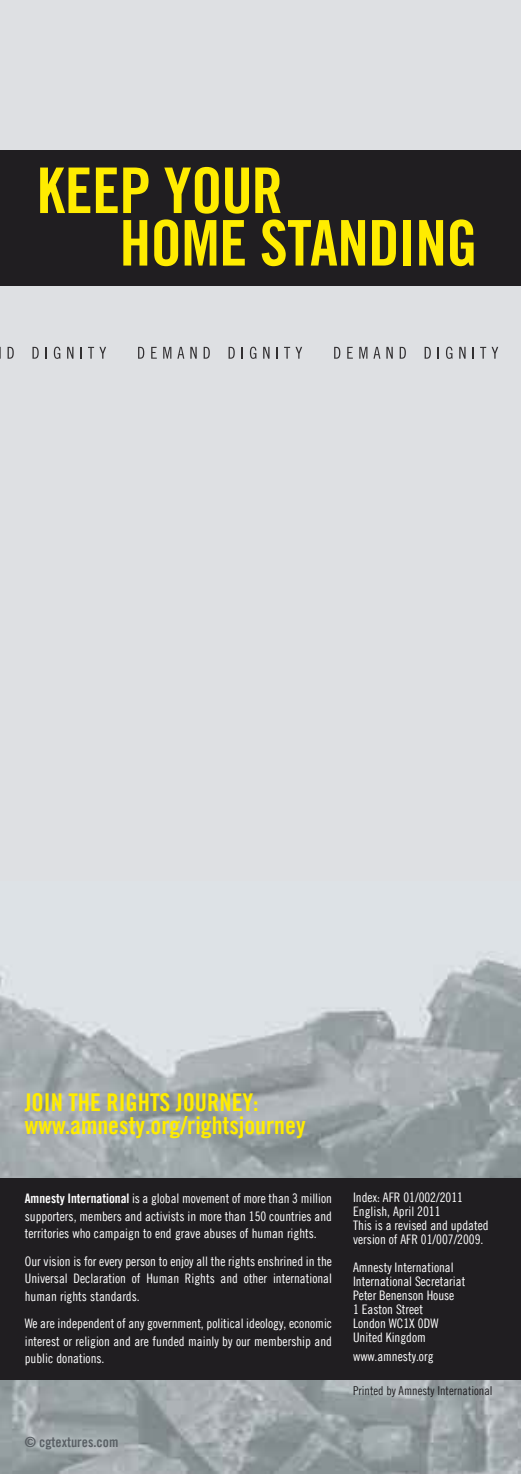
<style>
.page{position:relative;width:521px;height:1474px;background:#fff}
.page>*{position:absolute;margin:0;border:0;box-sizing:border-box;transform-origin:0 0}
.t1{font:63px/52.5px "Amnesty Trade Gothic Bd Cn 20";letter-spacing:-.01em;color:#ffec00}
.t2{font:24.5px/22.8px "Amnesty Trade Gothic Bd Cn 20";color:#ffec00}
.t3{font:14px "Amnesty Trade Gothic Bd Cn 20";color:#5a6065}
.t4{font:13.12px/14px "Amnesty Trade Gothic Cn 18";color:#fff;text-align:justify}
.t5{font:12.25px "Amnesty Trade Gothic Cn 18";color:#201e21}
.s1{font-family:"Amnesty Trade Gothic Bd Cn 20"}
</style>
<div class="page">
<div style="left:0;top:0;width:521px;height:1473px;background:#dee0e3"></div>
<img style="left:0;top:952px;width:521px;height:521px">
<div style="left:0;top:1178px;width:521px;height:201px;background:#201e21"></div>
<svg style="left:0;top:347px;width:1px;height:12px"></svg>
<svg style="left:8px;top:347px;width:6px;height:12px"></svg>
<svg style="left:32px;top:347px;width:7px;height:12px"></svg>
<svg style="left:46px;top:347px;width:1px;height:12px"></svg>
<svg style="left:54px;top:347px;width:6px;height:12px"></svg>
<svg style="left:67px;top:347px;width:6px;height:12px"></svg>
<svg style="left:80px;top:347px;width:2px;height:12px"></svg>
<svg style="left:88px;top:347px;width:18px;height:12px"></svg>
<svg style="left:138px;top:347px;width:6px;height:12px"></svg>
<svg style="left:151px;top:347px;width:6px;height:12px"></svg>
<svg style="left:163px;top:347px;width:8px;height:12px"></svg>
<svg style="left:177px;top:347px;width:7px;height:12px"></svg>
<svg style="left:190px;top:347px;width:7px;height:12px"></svg>
<svg style="left:204px;top:347px;width:6px;height:12px"></svg>
<svg style="left:229px;top:347px;width:6px;height:12px"></svg>
<svg style="left:242px;top:347px;width:1px;height:12px"></svg>
<svg style="left:250px;top:347px;width:6px;height:12px"></svg>
<svg style="left:263px;top:347px;width:6px;height:12px"></svg>
<svg style="left:276px;top:347px;width:2px;height:12px"></svg>
<svg style="left:284px;top:347px;width:18px;height:12px"></svg>
<svg style="left:334px;top:347px;width:6px;height:12px"></svg>
<svg style="left:347px;top:347px;width:6px;height:12px"></svg>
<svg style="left:359px;top:347px;width:8px;height:12px"></svg>
<svg style="left:373px;top:347px;width:7px;height:12px"></svg>
<svg style="left:386px;top:347px;width:7px;height:12px"></svg>
<svg style="left:400px;top:347px;width:6px;height:12px"></svg>
<svg style="left:425px;top:347px;width:6px;height:12px"></svg>
<svg style="left:438px;top:347px;width:1px;height:12px"></svg>
<svg style="left:446px;top:347px;width:6px;height:12px"></svg>
<svg style="left:459px;top:347px;width:6px;height:12px"></svg>
<svg style="left:472px;top:347px;width:2px;height:12px"></svg>
<svg style="left:480px;top:347px;width:18px;height:12px"></svg>
<div style="left:0;top:150px;width:521px;height:135px;background:#201e21"></div>
<h1 class="t1" style="left:120px;top:163px;width:360px;text-indent:-83px">KEEP YOUR<br>HOME STANDING</h1>
<h2 class="t2" style="left:25px;top:1090px;width:282px">JOIN THE RIGHTS JOURNEY: www.amnesty.org/rightsjourney</h2>
<p class="t4" style="left:25px;top:1189px;width:309px;line-height:17.5px"><span class="s1">Amnesty International</span> is a global movement of more than 3 million supporters, members and activists in more than 150 countries and territories who campaign to end grave abuses of human rights.</p>
<p class="t4" style="left:25px;top:1251px;width:309px;line-height:17.5px">Our vision is for every person to enjoy all the rights enshrined in the Universal Declaration of Human Rights and other international human rights standards.</p>
<p class="t4" style="left:25px;top:1314px;width:309px;line-height:17.5px">We are independent of any government, political ideology, economic interest or religion and are funded mainly by our membership and public donations.</p>
<p class="t3" style="left:25px;top:1433px;width:95px">© cgtextures.com</p>
<p class="t4" style="left:353px;top:1189px;width:137px;text-align:left">Index: AFR 01/002/2011<br>English, April 2011<br>This is a revised and updated version of AFR 01/007/2009.</p>
<p class="t4" style="left:353px;top:1259px;width:114px;text-align:left">Amnesty International<br>International Secretariat<br>Peter Benenson House<br>1 Easton Street<br>London WC1X 0DW<br>United Kingdom</p>
<p class="t4" style="left:353px;top:1348px;width:82px">www.amnesty.org</p>
<p class="t5" style="left:353px;top:1382px;width:141px">Printed by Amnesty International</p>
</div>
